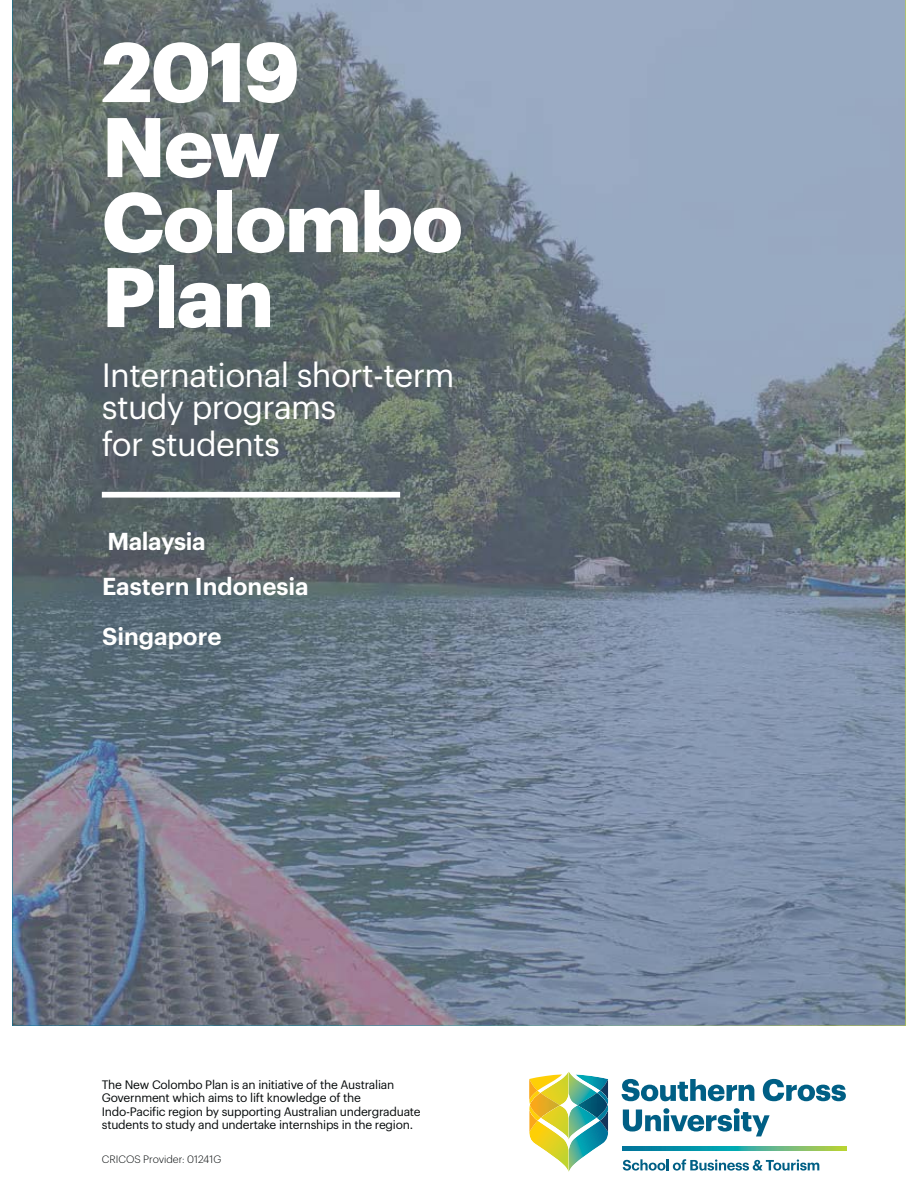
<style>
.page{position:relative;width:918px;height:1188px;background:#fff}
.page>*{position:absolute;margin:0;border:0;box-sizing:border-box;transform-origin:0 0}
.t1{font:700 82.5px/75px "Graphik";letter-spacing:-.02em;color:#fff}
.t2{font:33px/31.5px "Graphik";letter-spacing:-.02em;color:#fff}
.t3{font:600 24px/45.2px "Graphik";color:#fff}
.t4{font:12px/13.5px "Graphik";letter-spacing:-.02em;color:#040809}
.t5{font:300 10.5px "Graphik";color:#040809}
</style>
<div class="page">
<img style="left:13px;top:0;width:892px;height:1026px">
<svg style="left:622px;top:1079px;width:132px;height:22px"></svg>
<svg style="left:763px;top:1079px;width:83px;height:22px"></svg>
<svg style="left:623px;top:1108px;width:147px;height:28px"></svg>
<svg style="left:529px;top:1072px;width:80px;height:100px"></svg>
<img style="left:600px;top:1110px;width:8px;height:22px">
<svg style="left:623px;top:1159px;width:196px;height:12px"></svg>
<svg style="left:622px;top:1147px;width:224px;height:3px"></svg>
<div style="left:102px;top:492px;width:298px;height:6px;border:2px solid #fff"></div>
<h1 class="t1" style="left:102px;top:27px;width:363px">2019<br>New<br>Colombo<br>Plan</h1>
<h2 class="t2" style="left:102px;top:361px;width:354px">International short-term study programs</h2>
<h2 class="t2" style="left:102px;top:430px;width:180px">for students</h2>
<h3 class="t3" style="left:102px;top:520px;width:208px">Malaysia<br>Eastern Indonesia</h3>
<h3 class="t3" style="left:102px;top:615px;width:121px">Singapore</h3>
<p class="t4" style="left:102px;top:1078px;width:320px">The New Colombo Plan is an initiative of the Australian Government which aims to lift knowledge of the Indo-Pacific region by supporting Australian undergraduate students to study and undertake internships in the region.</p>
<p class="t5" style="left:102px;top:1155px;width:121px">CRICOS Provider: 01241G</p>
</div>
